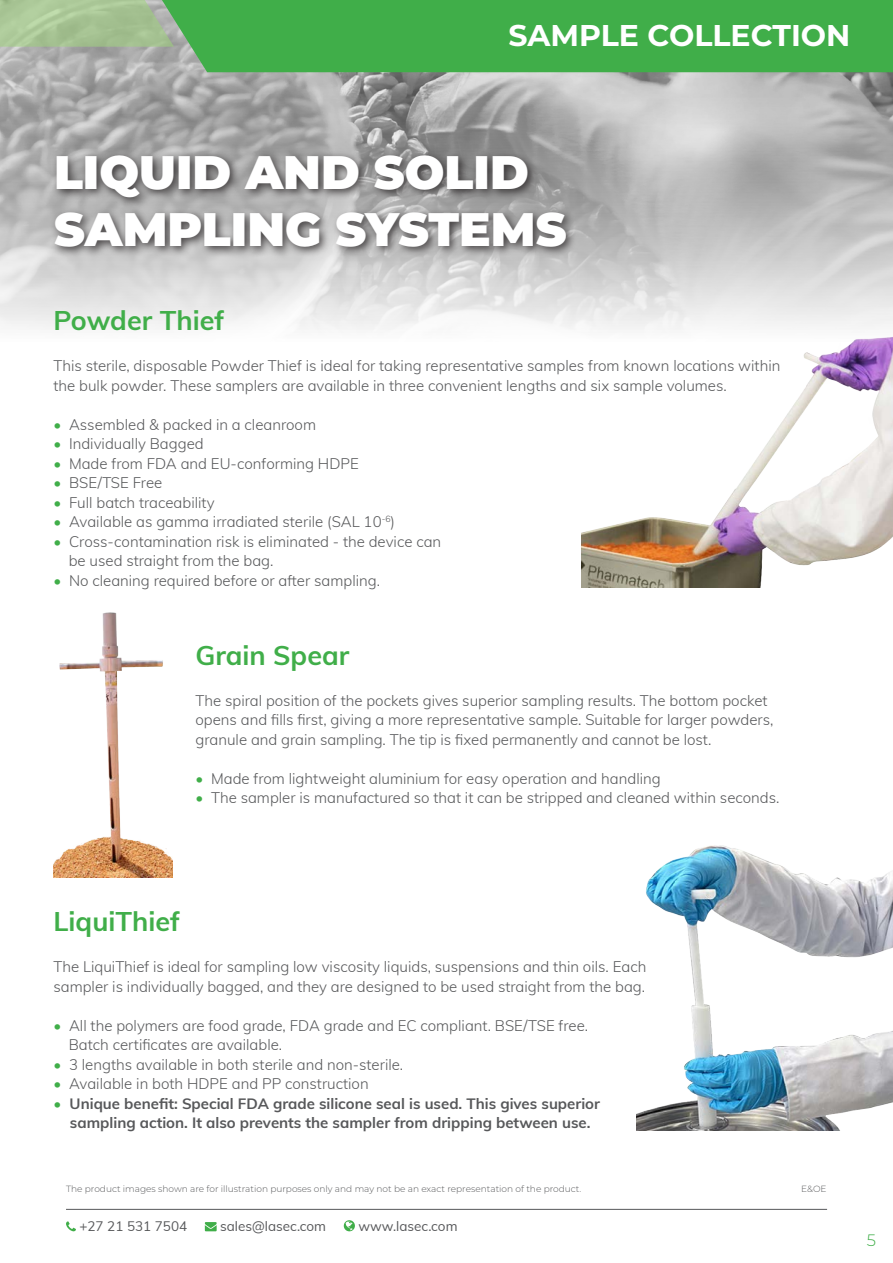
<style>
.page{position:relative;width:893px;height:1263px;background:#fff}
.page>*{position:absolute;margin:0;border:0;box-sizing:border-box;transform-origin:0 0}
.t1{font:900 46.95px/56.4px "Montserrat";color:#fff}
.t2{font:700 30px "Montserrat";color:#fff}
.t3{font:700 27px "Muli";color:#40ae49}
.t4{font:300 16.5px "Montserrat";color:#40ae49}
.t5{font:300 15px/19.5px "Muli";color:#57585a}
.t6{font:700 15px "Muli";color:#57585a}
.t7{font:13.5px "Muli";color:#57585a}
.t8{font:300 9px "Montserrat";color:#57585a}
.s1{color:#40ae49}
</style>
<div class="page">
<img style="left:0;top:47px;width:893px;height:283px">
<div style="left:162px;top:0;width:731px;height:72px;background:#40ae49"></div>
<svg style="left:0;top:0;width:174px;height:47px;background:#a7c395"></svg>
<hr style="left:66px;top:1209px;width:761px;height:1px;background:#57585a">
<svg style="left:66px;top:1221px;width:10px;height:10px"></svg>
<svg style="left:205px;top:1222px;width:12px;height:9px"></svg>
<svg style="left:344px;top:1220px;width:11px;height:11px"></svg>
<div style="left:50px;top:150px;width:526px;height:107px;background:#231f20;opacity:.75"></div>
<img style="left:54px;top:612px;width:118px;height:265px">
<img style="left:637px;top:845px;width:256px;height:286px">
<img style="left:582px;top:327px;width:311px;height:260px">
<p class="t2" style="left:508px;top:14px;width:344px">SAMPLE COLLECTION</p>
<p class="t1" style="left:54px;top:141px;width:514px">LIQUID AND SOLID<br>SAMPLING SYSTEMS</p>
<p class="t3" style="left:53px;top:301px;width:172px">Powder Thief</p>
<p class="t5" style="left:53px;top:356px;width:728px">This sterile, disposable Powder Thief is ideal for taking representative samples from known locations within the bulk powder. These samplers are available in three convenient lengths and six sample volumes.</p>
<p class="t5" style="left:53px;top:414px;width:264px"><span class="s1">•</span> Assembled &amp; packed in a cleanroom</p>
<p class="t5" style="left:53px;top:434px;width:152px"><span class="s1">•</span> Individually Bagged</p>
<p class="t5" style="left:53px;top:453px;width:307px"><span class="s1">•</span> Made from FDA and EU-conforming HDPE</p>
<p class="t5" style="left:53px;top:473px;width:110px"><span class="s1">•</span> BSE/TSE Free</p>
<p class="t5" style="left:53px;top:492px;width:163px"><span class="s1">•</span> Full batch traceability</p>
<p class="t5" style="left:53px;top:512px;width:343px"><span class="s1">•</span> Available as gamma irradiated sterile (SAL 10<sup>-6</sup>)</p>
<p class="t5" style="left:53px;top:531px;width:389px"><span class="s1">•</span> Cross-contamination risk is eliminated - the device can</p>
<p class="t5" style="left:69px;top:551px;width:206px">be used straight from the bag.</p>
<p class="t5" style="left:53px;top:570px;width:328px"><span class="s1">•</span> No cleaning required before or after sampling.</p>
<p class="t3" style="left:196px;top:635px;width:155px">Grain Spear</p>
<p class="t5" style="left:196px;top:690px;width:579px">The spiral position of the pockets gives superior sampling results. The bottom pocket opens and fills first, giving a more representative sample. Suitable for larger powders, granule and grain sampling. The tip is fixed permanently and cannot be lost.</p>
<p class="t5" style="left:196px;top:768px;width:467px"><span class="s1">•</span> Made from lightweight aluminium for easy operation and handling</p>
<p class="t5" style="left:196px;top:787px;width:585px"><span class="s1">•</span> The sampler is manufactured so that it can be stripped and cleaned within seconds.</p>
<p class="t3" style="left:53px;top:901px;width:128px">LiquiThief</p>
<p class="t5" style="left:53px;top:956px;width:594px">The LiquiThief is ideal for sampling low viscosity liquids, suspensions and thin oils. Each sampler is individually bagged, and they are designed to be used straight from the bag.</p>
<p class="t5" style="left:53px;top:1015px;width:536px"><span class="s1">•</span> All the polymers are food grade, FDA grade and EC compliant. BSE/TSE free.</p>
<p class="t5" style="left:69px;top:1034px;width:215px">Batch certificates are available.</p>
<p class="t5" style="left:53px;top:1054px;width:351px"><span class="s1">•</span> 3 lengths available in both sterile and non-sterile.</p>
<p class="t5" style="left:53px;top:1073px;width:317px"><span class="s1">•</span> Available in both HDPE and PP construction</p>
<p class="t6" style="left:53px;top:1092px;width:548px"><span class="s1">•</span> Unique benefit: Special FDA grade silicone seal is used. This gives superior</p>
<p class="t6" style="left:70px;top:1112px;width:522px">sampling action. It also prevents the sampler from dripping between use.</p>
<p class="t8" style="left:66px;top:1183px;width:517px">The product images shown are for illustration purposes only and may not be an exact representation of the product.</p>
<p class="t8" style="left:801px;top:1183px;width:27px">E&amp;OE</p>
<p class="t7" style="left:79px;top:1216px;width:109px">+27 21 531 7504</p>
<p class="t7" style="left:220px;top:1216px;width:107px">sales@lasec.com</p>
<p class="t7" style="left:358px;top:1216px;width:101px">www.lasec.com</p>
<p class="t4" style="left:867px;top:1228px;width:11px">5</p>
</div>
